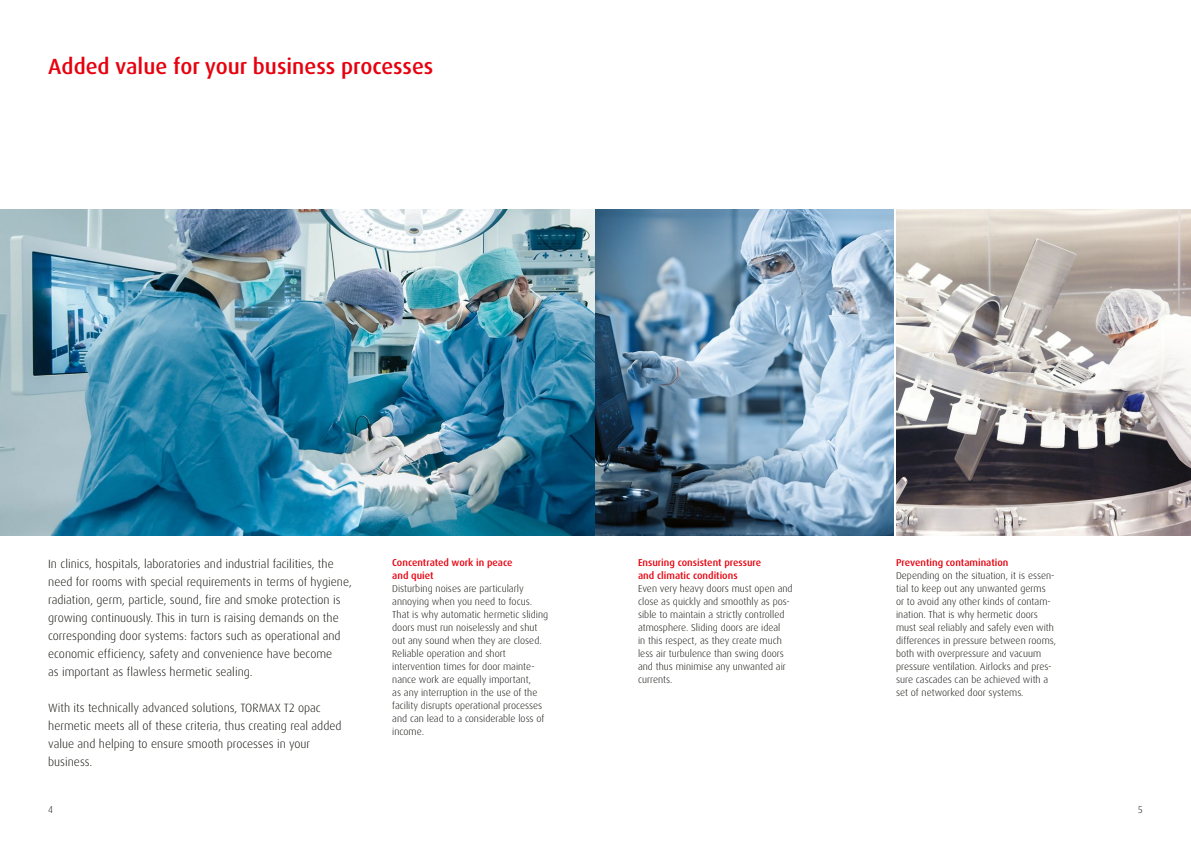
<style>
.page{position:relative;width:1191px;height:842px;background:#fff}
.page>*{position:absolute;margin:0;border:0;box-sizing:border-box;transform-origin:0 0}
.t1{font:500 22px "Dax Pro";color:#e7000e}
.t2{font:300 12px/18px "Dax Pro";color:#12120d}
.t3{font:300 10px/13px "Dax Pro";color:#12120d}
.t4{font:500 10px/13px "Dax Pro";color:#e7000e}
</style>
<div class="page">
<img style="left:0;top:210px;width:595px;height:326px">
<svg style="left:595px;top:210px;width:298px;height:326px"></svg>
<img style="left:896px;top:210px;width:295px;height:326px">
<h1 class="t1" style="left:48px;top:52px;width:387px">Added value for your business processes</h1>
<p class="t2" style="left:48px;top:555px;width:305px">In clinics, hospitals, laboratories and industrial facilities, the need for rooms with special requirements in terms of hygiene, radiation, germ, particle, sound, fire and smoke protection is growing continuously. This in turn is raising demands on the corresponding door systems: factors such as operational and economic efficiency, safety and convenience have become<br>as important as flawless hermetic sealing.</p>
<p class="t2" style="left:48px;top:699px;width:295px">With its technically advanced solutions, TORMAX T2 opac hermetic meets all of these criteria, thus creating real added value and helping to ensure smooth processes in your business.</p>
<p class="t4" style="left:392px;top:556px;width:122px">Concentrated work in peace and quiet</p>
<p class="t3" style="left:392px;top:582px;width:157px">Disturbing noises are particularly annoying when you need to focus.<br>That is why automatic hermetic sliding doors must run noiselessly and shut out any sound when they are closed.<br>Reliable operation and short intervention times for door mainte&shy;nance work are equally important,<br>as any interruption in the use of the facility disrupts operational processes and can lead to a considerable loss of income.</p>
<p class="t4" style="left:638px;top:556px;width:125px">Ensuring consistent pressure and climatic conditions</p>
<p class="t3" style="left:638px;top:582px;width:156px">Even very heavy doors must open and close as quickly and smoothly as pos&shy;sible to maintain a strictly controlled atmosphere. Sliding doors are ideal<br>in this respect, as they create much less air turbulence than swing doors and thus minimise any unwanted air currents.</p>
<p class="t4" style="left:896px;top:556px;width:114px">Preventing contamination</p>
<p class="t3" style="left:896px;top:569px;width:161px">Depending on the situation, it is essen&shy;tial to keep out any unwanted germs or to avoid any other kinds of contam&shy;ination. That is why hermetic doors must seal reliably and safely even with differences in pressure between rooms, both with overpressure and vacuum pressure ventilation. Airlocks and pres&shy;sure cascades can be achieved with a set of networked door systems.</p>
<p class="t3" style="left:48px;top:803px;width:6px">4</p>
<p class="t3" style="left:1138px;top:803px;width:6px">5</p>
</div>
